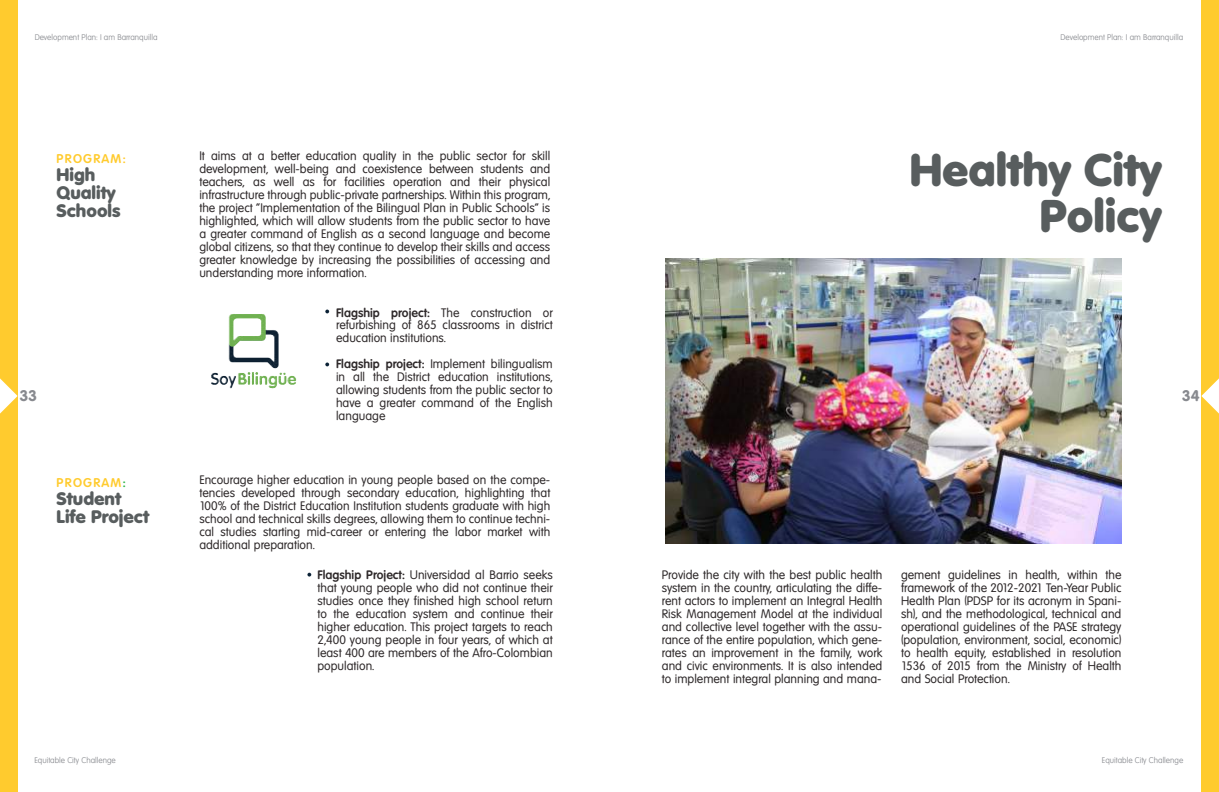
<style>
.page{position:relative;width:1219px;height:792px;background:#fff}
.page>*{position:absolute;margin:0;border:0;box-sizing:border-box;transform-origin:0 0}
.t1{font:800 44.5px/45.9px "Volkswagen Serial";color:#585d5e;text-align:right}
.t2{font:800 17.7px/18.2px "Volkswagen Serial";color:#585d5e}
.t3{font:800 15px "Volkswagen Serial";color:#888a8f}
.t4{font:700 12.4px "Volkswagen Serial";letter-spacing:.1em;color:#ffcb2e}
.t5{font:12px/13px "Volkswagen Serial";color:#2e292a;text-align:justify}
.t6{font:300 8px "Volkswagen Serial";color:#888a8f}
.s1{font-weight:700}
.s2{color:#32b648}
</style>
<div class="page">
<img style="left:665px;top:259px;width:456px;height:285px">
<img style="left:211px;top:314px;width:86px;height:75px">
<div style="left:0;top:0;width:18px;height:792px;background:#ffcb2e"></div>
<div style="left:1201px;top:0;width:18px;height:792px;background:#ffcb2e"></div>
<svg style="left:1201px;top:378px;width:18px;height:36px"></svg>
<svg style="left:0;top:378px;width:18px;height:36px"></svg>
<svg style="left:325px;top:310px;width:4px;height:3px"></svg>
<svg style="left:325px;top:363px;width:4px;height:3px"></svg>
<svg style="left:307px;top:573px;width:4px;height:4px"></svg>
<p class="t6" style="left:35px;top:33px;width:124px">Development Plan: I am Barranquilla</p>
<p class="t6" style="left:1060px;top:33px;width:124px">Development Plan: I am Barranquilla</p>
<p class="t4" style="left:57px;top:151px;width:70px">PROGRAM:</p>
<h2 class="t2" style="left:57px;top:165px;width:65px">High<br>Quality<br>Schools</h2>
<p class="t5" style="left:199px;top:150px;width:352px">It aims at a better education quality in the public sector for skill development, well-being and coexistence between students and teachers, as well as for facilities operation and their physical infrastructure through public-private partnerships. Within this program, the project "Implementation of the Bilingual Plan in Public Schools" is highlighted, which will allow students from the public sector to have a greater command of English as a second language and become global citizens, so that they continue to develop their skills and access greater knowledge by increasing the possibilities of accessing and understanding more information.</p>
<h1 class="t1" style="left:910px;top:146px;width:253px">Healthy City<br>Policy</h1>
<p class="t5" style="left:336px;top:306px;width:218px"><span class="s1">Flagship project:</span> The construction or refurbishing of 865 classrooms in district education institutions.</p>
<p class="t5" style="left:336px;top:358px;width:218px"><span class="s1">Flagship project:</span> Implement bilingualism in all the District education institutions, allowing students from the public sector to have a greater command of the English language</p>
<p class="t3" style="left:19px;top:387px;width:19px">33</p>
<p class="t3" style="left:1182px;top:387px;width:19px">34</p>
<p class="t4" style="left:57px;top:475px;width:70px">PROGRAM<span class="s2">:</span></p>
<h2 class="t2" style="left:57px;top:489px;width:94px">Student<br>Life Project</h2>
<p class="t5" style="left:199px;top:474px;width:352px">Encourage higher education in young people based on the compe&shy;tencies developed through secondary education, highlighting that 100% of the District Education Institution students graduate with high school and technical skills degrees, allowing them to continue techni&shy;cal studies starting mid-career or entering the labor market with additional preparation.</p>
<p class="t5" style="left:317px;top:568px;width:237px"><span class="s1">Flagship Project:</span> Universidad al Barrio seeks that young people who did not continue their studies once they finished high school return to the education system and continue their higher education. This project targets to reach 2,400 young people in four years, of which at least 400 are members of the Afro-Colombian population.</p>
<p class="t5" style="left:662px;top:568px;width:222px">Provide the city with the best public health system in the country, articulating the diffe&shy;rent actors to implement an Integral Health Risk Management Model at the individual and collective level together with the assu&shy;rance of the entire population, which gene&shy;rates an improvement in the family, work and civic environments. It is also intended to implement integral planning and mana-</p>
<p class="t5" style="left:901px;top:568px;width:222px">gement guidelines in health, within the framework of the 2012-2021 Ten-Year Public Health Plan (PDSP for its acronym in Spani&shy;sh), and the methodological, technical and operational guidelines of the PASE strategy (population, environment, social, economic) to health equity, established in resolution 1536 of 2015 from the Ministry of Health and Social Protection.</p>
<p class="t6" style="left:34px;top:755px;width:83px">Equitable City Challenge</p>
<p class="t6" style="left:1102px;top:755px;width:83px">Equitable City Challenge</p>
</div>
